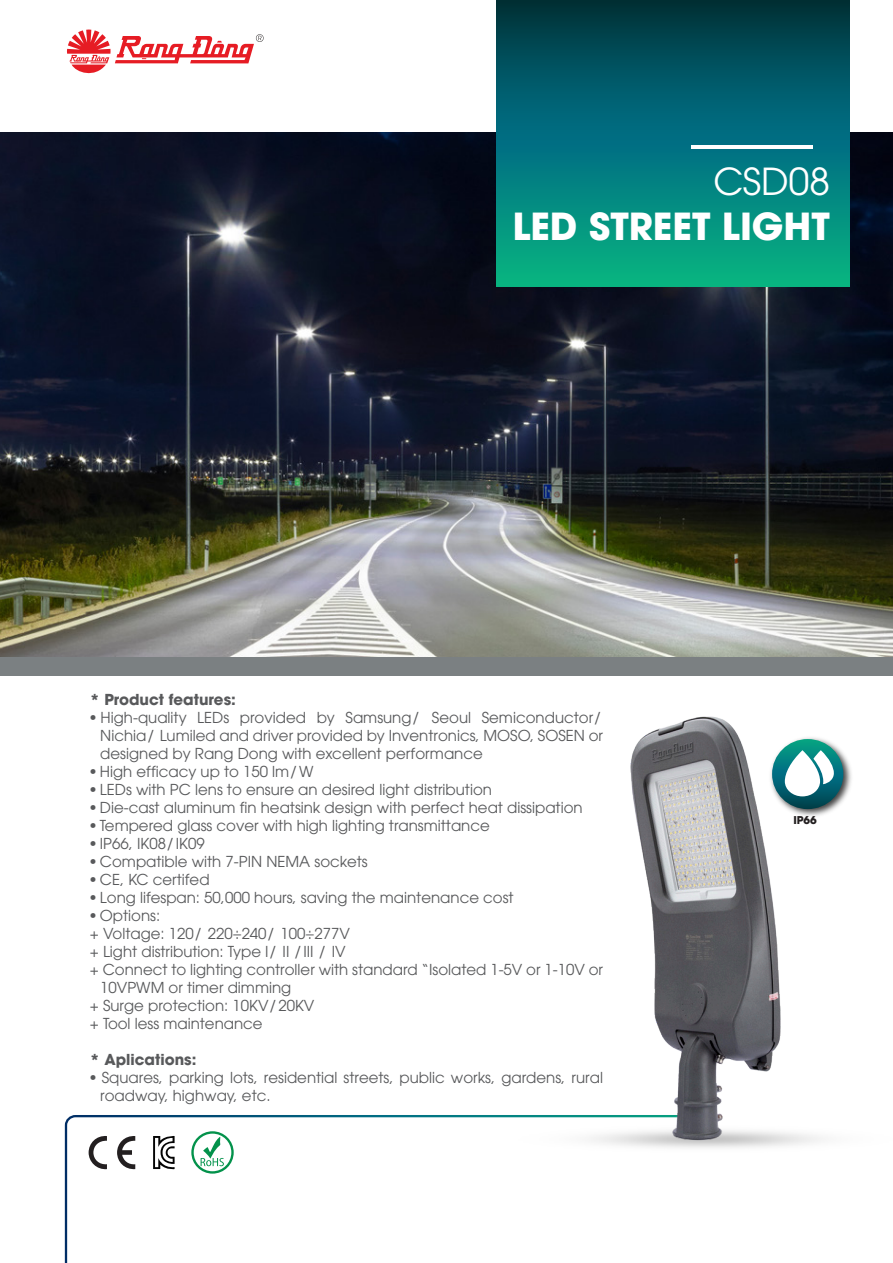
<style>
.page{position:relative;width:893px;height:1263px;background:#fff}
.page>*{position:absolute;margin:0;border:0;box-sizing:border-box;transform-origin:0 0}
.t1{font:700 37.05px "RD Avo";color:#fff}
.t2{font:37.05px "RD Avo";color:#fff}
.t3{font:15px/18px "RD Avo";color:#58595b;text-align:justify}
.t4{font:700 15px "RD Avo";color:#58595b}
.t5{font:700 10.65px "RD Avo";color:#231f20}
</style>
<div class="page">
<img style="left:0;top:132px;width:893px;height:525px">
<svg style="left:496px;top:0;width:353px;height:286px;background:#027271"></svg>
<hr style="left:692px;top:146px;width:121px;height:2px;background:#fff">
<svg style="left:64px;top:1115px;width:335px;height:148px"></svg>
<div style="left:0;top:657px;width:892px;height:18px;background:#7b8082"></div>
<img style="left:399px;top:623px;width:494px;height:525px">
<img style="left:766px;top:733px;width:89px;height:88px">
<svg style="left:772px;top:739px;width:71px;height:70px"></svg>
<svg style="left:67px;top:30px;width:197px;height:44px"></svg>
<svg style="left:201px;top:1137px;width:23px;height:29px"></svg>
<div style="left:191px;top:1131px;width:43px;height:42px;border:2px solid #03924b;border-radius:50%"></div>
<div style="left:88px;top:1129px;width:48px;height:47px;background:#fff"></div>
<svg style="left:89px;top:1136px;width:18px;height:34px"></svg>
<svg style="left:117px;top:1136px;width:18px;height:34px"></svg>
<div style="left:140px;top:1129px;width:47px;height:47px;background:#fff"></div>
<svg style="left:153px;top:1136px;width:22px;height:34px"></svg>
<h1 class="t2" style="left:713px;top:153px;width:118px">CSD08</h1>
<h1 class="t1" style="left:513px;top:195px;width:319px">LED STREET LIGHT</h1>
<p class="t4" style="left:90px;top:687px;width:148px">* Product features:</p>
<p class="t3" style="left:100px;top:707px;width:504px;text-indent:-10px">• High-quality LEDs provided by Samsung/ Seoul Semiconductor/ Nichia/ Lumiled and driver provided by Inventronics, MOSO, SOSEN or designed by Rang Dong with excellent performance</p>
<p class="t3" style="left:90px;top:761px;width:225px">• High efficacy up to 150 lm/W</p>
<p class="t3" style="left:90px;top:779px;width:404px">• LEDs with PC lens to ensure an desired light distribution</p>
<p class="t3" style="left:90px;top:797px;width:494px">• Die-cast aluminum fin heatsink design with perfect heat dissipation</p>
<p class="t3" style="left:90px;top:815px;width:402px">• Tempered glass cover with high lighting transmittance</p>
<p class="t3" style="left:90px;top:833px;width:116px">• IP66, IK08/IK09</p>
<p class="t3" style="left:90px;top:851px;width:279px">• Compatible with 7-PIN NEMA sockets</p>
<p class="t3" style="left:90px;top:869px;width:121px">• CE, KC certifed</p>
<p class="t3" style="left:90px;top:887px;width:425px">• Long lifespan: 50,000 hours, saving the maintenance cost</p>
<p class="t3" style="left:90px;top:905px;width:72px">• Options:</p>
<p class="t3" style="left:90px;top:923px;width:262px">+ Voltage: 120/ 220÷240/ 100÷277V</p>
<p class="t3" style="left:90px;top:941px;width:257px">+ Light distribution: Type I/ II /III / IV</p>
<p class="t3" style="left:90px;top:959px;width:515px">+ Connect to lighting controller with standard “Isolated 1-5V or 1-10V or</p>
<p class="t3" style="left:100px;top:977px;width:193px">10VPWM or timer dimming</p>
<p class="t3" style="left:90px;top:995px;width:226px">+ Surge protection: 10KV/20KV</p>
<p class="t3" style="left:90px;top:1013px;width:174px">+ Tool less maintenance</p>
<p class="t4" style="left:90px;top:1047px;width:108px">* Aplications:</p>
<p class="t3" style="left:100px;top:1067px;width:504px;text-indent:-10px">• Squares, parking lots, residential streets, public works, gardens, rural roadway, highway, etc.</p>
<p class="t5" style="left:793px;top:811px;width:25px">IP66</p>
</div>
